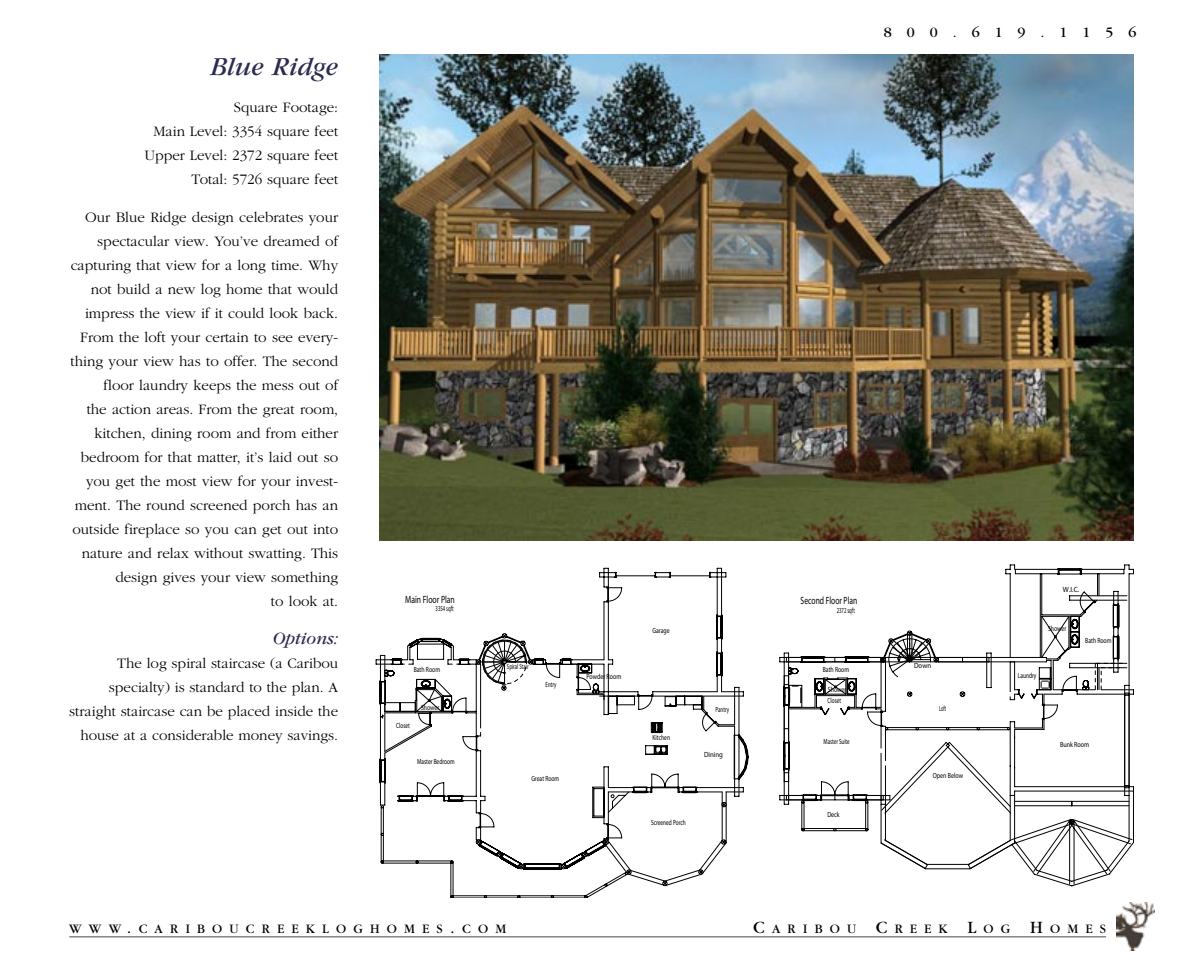
<style>
.page{position:relative;width:1188px;height:973px;background:#fff}
.page>*{position:absolute;margin:0;border:0;box-sizing:border-box;transform-origin:0 0}
.t1{font:italic 27px "Garamond";color:#2b2b51}
.t2{font:italic 18px "Garamond";color:#2b2b51}
.body_text{font:300 15px/24px "Garamond";color:#000;text-align:right}
.t3{font:15px "Garamond";letter-spacing:1em;color:#000}
.t4{font:13.5px "Garamond";letter-spacing:.535em;color:#000}
.t5{font:10.5px "Myriad";color:#000;scale:.72 1}
.t6{font:10.5px "Myriad";color:#000;scale:.73 1}
.t7{font:7.5px "Myriad";color:#000;scale:.77 1}
.t8{font:7.5px "Myriad";color:#000;scale:.71 1}
.t9{font:7.5px "Myriad";color:#000;scale:.68 1}
.t10{font:7.5px "Myriad";color:#000;scale:.63 1}
.t11{font:7.5px "Myriad";color:#000;scale:.79 1}
.t12{font:7.5px "Myriad";color:#000;scale:.72 1}
.t13{font:7.5px "Myriad";color:#000;scale:.65 1}
.t14{font:7.5px "Myriad";color:#000;scale:.75 1}
.t15{font:7.5px "Myriad";color:#000;scale:.8 1}
.t16{font:7.5px "Myriad";color:#000;scale:.82 1}
.t17{font:7.5px "Myriad";color:#000;scale:.74 1}
.t18{font:7.5px "Myriad";color:#000;scale:.73 1}
.t19{font:7.5px "Myriad";color:#000;scale:.9 1}
.t20{font:7.5px "Myriad";color:#000;scale:.96 1}
.t21{font:7.5px "Myriad";color:#000;scale:.66 1}
.t22{font:7.5px "Myriad";color:#000;scale:.91 1}
.t23{font:7.5px "Myriad";color:#000;scale:.57 1}
.s1{font-size:18px}
</style>
<div class="page">
<hr style="left:69px;top:936px;width:1037px;height:1px;background:#939393">
<img style="left:1116px;top:902px;width:38px;height:48px">
<img style="left:379px;top:54px;width:754px;height:486px">
<svg style="left:779px;top:568px;width:354px;height:236px"></svg>
<svg style="left:787px;top:572px;width:312px;height:43px"></svg>
<hr style="left:1077px;top:693px;width:56px;height:1px;background:#000">
<hr style="left:1101px;top:689px;width:32px;height:1px;background:#000">
<svg style="left:782px;top:615px;width:340px;height:259px"></svg>
<svg style="left:450px;top:886px;width:216px;height:11px"></svg>
<svg style="left:376px;top:567px;width:363px;height:238px"></svg>
<svg style="left:380px;top:614px;width:347px;height:272px"></svg>
<p class="t1" style="left:210px;top:52px;width:129px">Blue Ridge</p>
<p class="body_text" style="left:234px;top:96px;width:106px">Square Footage:</p>
<p class="body_text" style="left:154px;top:120px;width:186px">Main Level: 3354 square feet</p>
<p class="body_text" style="left:145px;top:144px;width:195px">Upper Level: 2372 square feet</p>
<p class="body_text" style="left:192px;top:168px;width:148px">Total: 5726 square feet</p>
<p class="body_text" style="left:71px;top:205px;width:269px">Our Blue Ridge design celebrates your spectacular view. You’ve dreamed of capturing that view for a long time. Why not build a new log home that would impress the view if it could look back.<br>From the loft your certain to see every&shy;thing your view has to offer. The second floor laundry keeps the mess out of<br>the action areas. From the great room, kitchen, dining room and from either bedroom for that matter, it’s laid out so you get the most view for your invest&shy;ment. The round screened porch has an outside fireplace so you can get out into nature and relax without swatting. This design gives your view something<br>to look at.</p>
<p class="t2" style="left:273px;top:628px;width:67px">Options:</p>
<p class="body_text" style="left:69px;top:651px;width:270px">The log spiral staircase (a Caribou specialty) is standard to the plan. A straight staircase can be placed inside the house at a considerable money savings.</p>
<p class="t6" style="left:405px;top:594px;width:70px">Main Floor Plan</p>
<p class="t10" style="left:435px;top:605px;width:30px">3354 sqft</p>
<p class="t7" style="left:414px;top:665px;width:36px">Bath Room</p>
<p class="t8" style="left:396px;top:721px;width:21px">Closet</p>
<p class="t7" style="left:421px;top:703px;width:25px">Shower</p>
<p class="t12" style="left:417px;top:757px;width:54px">Master Bedroom</p>
<p class="t13" style="left:507px;top:662px;width:35px">Spiral Stair</p>
<p class="t21" style="left:545px;top:680px;width:18px">Entry</p>
<p class="t11" style="left:586px;top:672px;width:46px">Powder Room</p>
<p class="t14" style="left:531px;top:774px;width:39px">Great Room</p>
<p class="t7" style="left:652px;top:626px;width:24px">Garage</p>
<p class="t17" style="left:652px;top:733px;width:25px">Kitchen</p>
<p class="t9" style="left:715px;top:705px;width:22px">Pantry</p>
<p class="t19" style="left:704px;top:750px;width:22px">Dining</p>
<p class="t8" style="left:651px;top:818px;width:51px">Screened Porch</p>
<p class="t3" style="left:883px;top:24px;width:254px">800.619.1156</p>
<p class="t5" style="left:800px;top:595px;width:80px">Second Floor Plan</p>
<p class="t10" style="left:836px;top:606px;width:30px">2372 sqft</p>
<p class="t7" style="left:822px;top:666px;width:36px">Bath Room</p>
<p class="t7" style="left:828px;top:685px;width:25px">Shower</p>
<p class="t8" style="left:827px;top:696px;width:21px">Closet</p>
<p class="t9" style="left:823px;top:737px;width:40px">Master Suite</p>
<p class="t11" style="left:827px;top:809px;width:17px">Deck</p>
<p class="t22" style="left:914px;top:661px;width:20px">Down</p>
<p class="t23" style="left:939px;top:704px;width:14px">Loft</p>
<p class="t15" style="left:932px;top:771px;width:39px">Open Below</p>
<p class="t20" style="left:1062px;top:585px;width:19px">W.I.C.</p>
<p class="t7" style="left:1048px;top:624px;width:25px">Shower</p>
<p class="t18" style="left:1017px;top:671px;width:27px">Laundry</p>
<p class="t7" style="left:1085px;top:636px;width:36px">Bath Room</p>
<p class="t16" style="left:1060px;top:740px;width:37px">Bunk Room</p>
<p class="t4" style="left:69px;top:921px;width:438px">WWW<span class="s1">.</span>CARIBOUCREEKLOGHOMES<span class="s1">.</span>COM</p>
<p class="t4" style="left:753px;top:921px;width:354px"><span class="s1">C</span>ARIBOU <span class="s1">C</span>REEK <span class="s1">L</span>OG <span class="s1">H</span>OMES</p>
</div>
